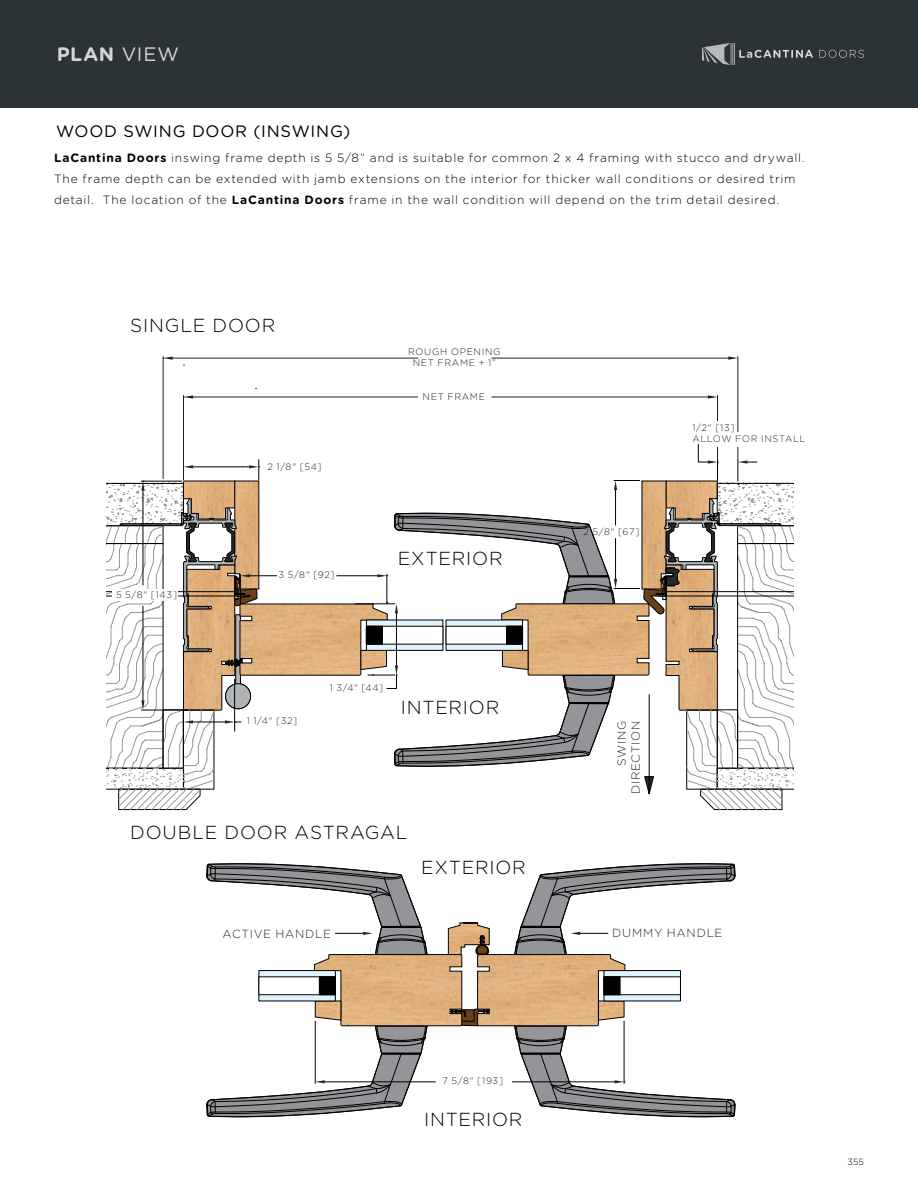
<style>
.page{position:relative;width:918px;height:1188px;background:#fff}
.page>*{position:absolute;margin:0;border:0;box-sizing:border-box;transform-origin:0 0}
.t1{font:700 19.5px "Gotham Rounded";color:#fff}
.t2{font:300 18.9px "Gotham Rounded";letter-spacing:.04em;color:#000}
.t3{font:16.5px "Gotham Rounded";letter-spacing:.045em;color:#000}
.t4{font:300 12px/21px "Gotham Rounded";letter-spacing:.065em;color:#000}
.t5{font:300 11.7px/14.1px "Gotham Rounded";letter-spacing:.065em;color:#292829;text-align:right}
.t6{font:300 9.45px/11.2px "Gotham Rounded";letter-spacing:.065em;color:#292829}
.t7{font:300 9.45px/11.2px "Gotham Rounded";letter-spacing:.075em;color:#221f20;text-align:center}
.t8{font:300 9px "Gotham Rounded";color:#000}
.s1{font-weight:400}
.s2{font-weight:700}
</style>
<div class="page">
<div style="left:0;top:0;width:918px;height:108px;background:#2b3336"></div>
<svg style="left:702px;top:43px;width:111px;height:22px"></svg>
<svg style="left:819px;top:50px;width:45px;height:8px"></svg>
<hr style="left:717px;top:395px;width:1px;height:75px;background:#221f20">
<hr style="left:183px;top:395px;width:1px;height:85px;background:#221f20">
<hr style="left:492px;top:397px;width:216px;height:1px;background:#221f20">
<hr style="left:193px;top:397px;width:225px;height:1px;background:#221f20">
<svg style="left:708px;top:395px;width:10px;height:4px"></svg>
<svg style="left:184px;top:395px;width:9px;height:4px"></svg>
<hr style="left:738px;top:357px;width:1px;height:104px;background:#221f20">
<hr style="left:163px;top:357px;width:1px;height:122px;background:#221f20">
<hr style="left:492px;top:358px;width:236px;height:1px;background:#221f20">
<hr style="left:173px;top:358px;width:245px;height:1px;background:#221f20">
<svg style="left:728px;top:357px;width:10px;height:3px"></svg>
<svg style="left:163px;top:357px;width:10px;height:3px"></svg>
<div style="left:733px;top:432px;width:8px;height:15px;background:#fff"></div>
<div style="left:714px;top:421px;width:7px;height:26px;background:#fff"></div>
<svg style="left:206px;top:863px;width:529px;height:254px"></svg>
<svg style="left:107px;top:444px;width:687px;height:366px"></svg>
<h1 class="t1" style="left:56px;top:40px;width:124px">Plan <span class="s1">VIEW</span></h1>
<h3 class="t3" style="left:56px;top:120px;width:216px">WOOD SWING DOOR (INS</h3>
<h3 class="t3" style="left:292px;top:120px;width:30px">WING</h3>
<h3 class="t3" style="left:343px;top:120px;width:9px">)</h3>
<p class="t4" style="left:54px;top:147px;width:752px"><span class="s2">LaCantina Doors</span> inswing frame depth is 5 5/8” and is suitable for common 2 x 4 framing with stucco and drywall.<br>The frame depth can be extended with jamb extensions on the interior for thicker wall conditions or desired trim detail. The location of the <span class="s2">LaCantina Doors</span> frame in the wall condition will depend on the trim detail desired.</p>
<h2 class="t2" style="left:130px;top:312px;width:147px">SINGLE DOOR</h2>
<p class="t6" style="left:267px;top:460px;width:56px">2 1/8" [54]</p>
<p class="t6" style="left:116px;top:588px;width:63px">5 5/8" [143]</p>
<p class="t6" style="left:278px;top:569px;width:58px">3 5/8" [92]</p>
<p class="t7" style="left:408px;top:345px;width:94px">ROUGH OPENING<br>NET FRAME + 1”</p>
<p class="t7" style="left:423px;top:390px;width:64px">NET FRAME</p>
<h2 class="t2" style="left:398px;top:546px;width:106px">EXTERIOR</h2>
<p class="t6" style="left:247px;top:715px;width:52px">1 1/4" [32]</p>
<p class="t6" style="left:330px;top:681px;width:55px">1 3/4" [44]</p>
<h2 class="t2" style="left:401px;top:695px;width:100px">INTERIOR</h2>
<h2 class="t2" style="left:130px;top:819px;width:279px">DOUBLE DOOR ASTRAGAL</h2>
<h2 class="t2" style="left:421px;top:855px;width:106px">EXTERIOR</h2>
<p class="t5" style="left:223px;top:926px;width:110px">ACTIVE HANDLE</p>
<p class="t6" style="left:584px;top:526px;width:58px">2 5/8" [67]</p>
<p class="t6" style="left:692px;top:421px;width:115px">1/2" [13]<br>ALLOW FOR INSTALL</p>
<p class="t5" style="left:614px;top:794px;width:75px;rotate:-90deg">SWING<br>DIRECTION</p>
<p class="t5" style="left:612px;top:925px;width:112px">DUMMY HANDLE</p>
<p class="t6" style="left:442px;top:1075px;width:62px">7 5/8" [193]</p>
<h2 class="t2" style="left:424px;top:1107px;width:100px">INTERIOR</h2>
<p class="t8" style="left:848px;top:1155px;width:18px">355</p>
</div>
